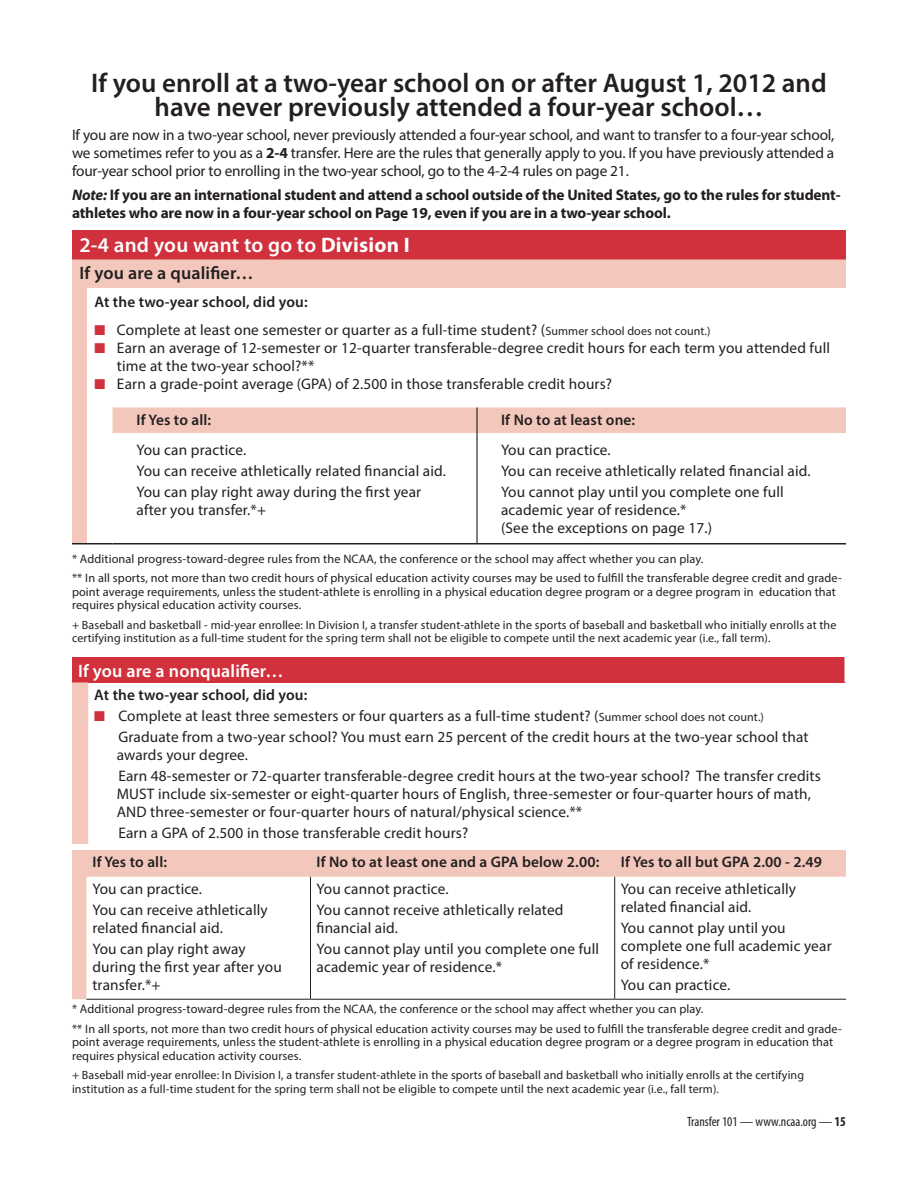
<style>
.page{position:relative;width:918px;height:1188px;background:#fff}
.page>*{position:absolute;margin:0;border:0;box-sizing:border-box;transform-origin:0 0}
.t1{font:600 27px/24px "Myriad Pro";color:#231f20;text-align:center}
.t2{font:600 21px "Myriad Pro";letter-spacing:.005em;color:#fff}
.t3{font:600 18px "Myriad Pro";letter-spacing:.01em;color:#fff}
.t4{font:600 18px "Myriad Pro";letter-spacing:.01em;color:#231f20}
.t5{font:15.3px/18px "Myriad Pro";letter-spacing:.01em;color:#231f20}
.t6{font:700 15.3px/18px "Myriad Pro";letter-spacing:-.01em;color:#231f20}
.t7{font:600 15.3px "Myriad Pro";letter-spacing:.01em;color:#231f20}
.t8{font:condensed 13.5px "Myriad Pro";color:#231f20}
.t9{font:12.3px/19.5px "Myriad Pro";letter-spacing:.01em;color:#231f20}
.t10{font:12px/13.5px "Myriad Pro";letter-spacing:.01em;color:#231f20}
.s1{font-weight:700}
.s2{font-style:italic}
.s3{color:#d0313c}
.s4{font-size:12px}
.s5{color:#fff}
.s6{font-weight:600}
</style>
<div class="page">
<div style="left:72px;top:230px;width:774px;height:30px;background:#d0313c"></div>
<svg style="left:72px;top:260px;width:774px;height:283px"></svg>
<hr style="left:476px;top:407px;width:2px;height:26px;background:#231f20">
<svg style="left:72px;top:543px;width:40px;height:1px"></svg>
<hr style="left:112px;top:543px;width:365px;height:1px;background:#231f20">
<hr style="left:476px;top:433px;width:2px;height:110px;background:#231f20">
<hr style="left:477px;top:543px;width:369px;height:1px;background:#231f20">
<div style="left:72px;top:657px;width:773px;height:25px;background:#d0313c"></div>
<div style="left:72px;top:682px;width:16px;height:162px;background:#f3c7bb"></div>
<hr style="left:844px;top:657px;width:2px;height:25px;background:#fff">
<svg style="left:72px;top:850px;width:774px;height:149px"></svg>
<hr style="left:310px;top:877px;width:1px;height:122px;background:#231f20">
<hr style="left:614px;top:877px;width:1px;height:122px;background:#231f20">
<hr style="left:86px;top:999px;width:224px;height:1px;background:#231f20">
<hr style="left:310px;top:999px;width:305px;height:1px;background:#231f20">
<hr style="left:615px;top:999px;width:231px;height:1px;background:#231f20">
<h1 class="t1" style="left:91px;top:71px;width:737px">If you enroll at a two-year school on or after August 1, 2012 and have never previously attended a four-year school…</h1>
<p class="t5" style="left:72px;top:126px;width:764px;text-align:justify">If you are now in a two-year school, never previously attended a four-year school, and want to transfer to a four-year school, we sometimes refer to you as a <span class="s1">2-4</span> transfer. Here are the rules that generally apply to you. If you have previously attended a four-year school prior to enrolling in the two-year school, go to the 4-2-4 rules on page 21.</p>
<p class="t6" style="left:72px;top:186px;width:770px"><span class="s2">Note:</span> If you are an international student and attend a school outside of the United States, go to the rules for student&shy;athletes who are now in a four-year school on Page 19, even if you are in a two-year school.</p>
<h2 class="t2" style="left:80px;top:232px;width:332px">2-4 and you want to go to <span class="s1">Division I</span></h2>
<p class="t4" style="left:80px;top:262px;width:176px">If you are a qualifier…</p>
<p class="t7" style="left:94px;top:292px;width:215px">At the two-year school, did you:</p>
<p class="t5" style="left:94px;top:321px;width:618px"><span class="s3">■</span> Complete at least one semester or quarter as a full-time student? (<span class="s4">Summer school does not count.)</span></p>
<p class="t5" style="left:117px;top:339px;width:715px;text-indent:-22px"><span class="s3">■</span> Earn an average of 12-semester or 12-quarter transferable-degree credit hours for each term you attended full time at the two-year school?**</p>
<p class="t5" style="left:94px;top:375px;width:519px"><span class="s3">■</span> Earn a grade-point average (GPA) of 2.500 in those transferable credit hours?</p>
<p class="t7" style="left:137px;top:410px;width:76px">If Yes to all:</p>
<p class="t7" style="left:501px;top:410px;width:136px">If No to at least one:</p>
<p class="t5" style="left:137px;top:439px;width:311px;line-height:21px">You can practice.<br>You can receive athletically related financial aid.<br>You can play right away during the first year</p>
<p class="t5" style="left:137px;top:501px;width:131px">after you transfer.*+</p>
<p class="t5" style="left:501px;top:439px;width:311px;line-height:21px">You can practice.<br>You can receive athletically related financial aid.<br>You cannot play until you complete one full</p>
<p class="t5" style="left:501px;top:501px;width:213px">academic year of residence.* (See the exceptions on page 17.)</p>
<p class="t9" style="left:72px;top:548px;width:772px">* Additional progress-toward-degree rules from the NCAA, the conference or the school may affect whether you can play.<br>** In all sports, not more than two credit hours of physical education activity courses may be used to fulfill the transferable degree credit and grade-</p>
<p class="t9" style="left:72px;top:584px;width:765px;line-height:13.5px">point average requirements, unless the student-athlete is enrolling in a physical education degree program or a degree program in education that requires physical education activity courses.</p>
<p class="t10" style="left:72px;top:618px;width:766px">+ Baseball and basketball - mid-year enrollee: In Division I, a transfer student-athlete in the sports of baseball and basketball who initially enrolls at the certifying institution as a full-time student for the spring term shall not be eligible to compete until the next academic year (i.e., fall term).</p>
<p class="t3" style="left:78px;top:659px;width:207px">If you are a nonqualifier…</p>
<p class="t7" style="left:94px;top:685px;width:215px">At the two-year school, did you:</p>
<p class="t5" style="left:94px;top:707px;width:671px"><span class="s3">■</span> Complete at least three semesters or four quarters as a full-time student? (<span class="s4">Summer school does not count.)</span></p>
<p class="t5" style="left:117px;top:728px;width:693px;text-indent:-22px"><span class="s5">■</span> Graduate from a two-year school? You must earn 25 percent of the credit hours at the two-year school that awards your degree.</p>
<p class="t5" style="left:117px;top:767px;width:706px;text-indent:-22px"><span class="s5">■</span> Earn 48-semester or 72-quarter transferable-degree credit hours at the two-year school? The transfer credits<br>MUST include six-semester or eight-quarter hours of English, three-semester or four-quarter hours of math,<br>AND three-semester or four-quarter hours of natural/physical science.**</p>
<p class="t5" style="left:92px;top:818px;width:377px;line-height:29.5px"><span class="s5">■</span> Earn a GPA of 2.500 in those transferable credit hours?<br><span class="s6">If Yes to all:</span></p>
<p class="t7" style="left:316px;top:853px;width:284px">If No to at least one and a GPA below 2.00:</p>
<p class="t7" style="left:621px;top:853px;width:203px">If Yes to all but GPA 2.00 - 2.49</p>
<p class="t5" style="left:621px;top:880px;width:177px">You can receive athletically related financial aid.</p>
<p class="t5" style="left:621px;top:919px;width:212px">You cannot play until you complete one full academic year of residence.*</p>
<p class="t5" style="left:621px;top:976px;width:111px">You can practice.</p>
<p class="t9" style="left:72px;top:999px;width:772px">* Additional progress-toward-degree rules from the NCAA, the conference or the school may affect whether you can play.<br>** In all sports, not more than two credit hours of physical education activity courses may be used to fulfill the transferable degree credit and grade-</p>
<p class="t9" style="left:72px;top:1035px;width:763px;line-height:13.5px">point average requirements, unless the student-athlete is enrolling in a physical education degree program or a degree program in education that requires physical education activity courses.</p>
<p class="t10" style="left:72px;top:1068px;width:734px">+ Baseball mid-year enrollee: In Division I, a transfer student-athlete in the sports of baseball and basketball who initially enrolls at the certifying institution as a full-time student for the spring term shall not be eligible to compete until the next academic year (i.e., fall term).</p>
<p class="t5" style="left:317px;top:878px;width:248px;line-height:21px">You cannot practice.<br>You cannot receive athletically related</p>
<p class="t5" style="left:317px;top:917px;width:284px;line-height:21px">financial aid.<br>You cannot play until you complete one full</p>
<p class="t5" style="left:317px;top:958px;width:187px">academic year of residence.*</p>
<p class="t5" style="left:92px;top:878px;width:177px;line-height:21px">You can practice.<br>You can receive athletically</p>
<p class="t5" style="left:92px;top:917px;width:155px;line-height:21px">related financial aid.<br>You can play right away</p>
<p class="t5" style="left:92px;top:958px;width:191px">during the first year after you transfer.*+</p>
<p class="t8" style="left:687px;top:1114px;width:160px">Transfer 101 — www.ncaa.org — <span class="s1">15</span></p>
</div>
